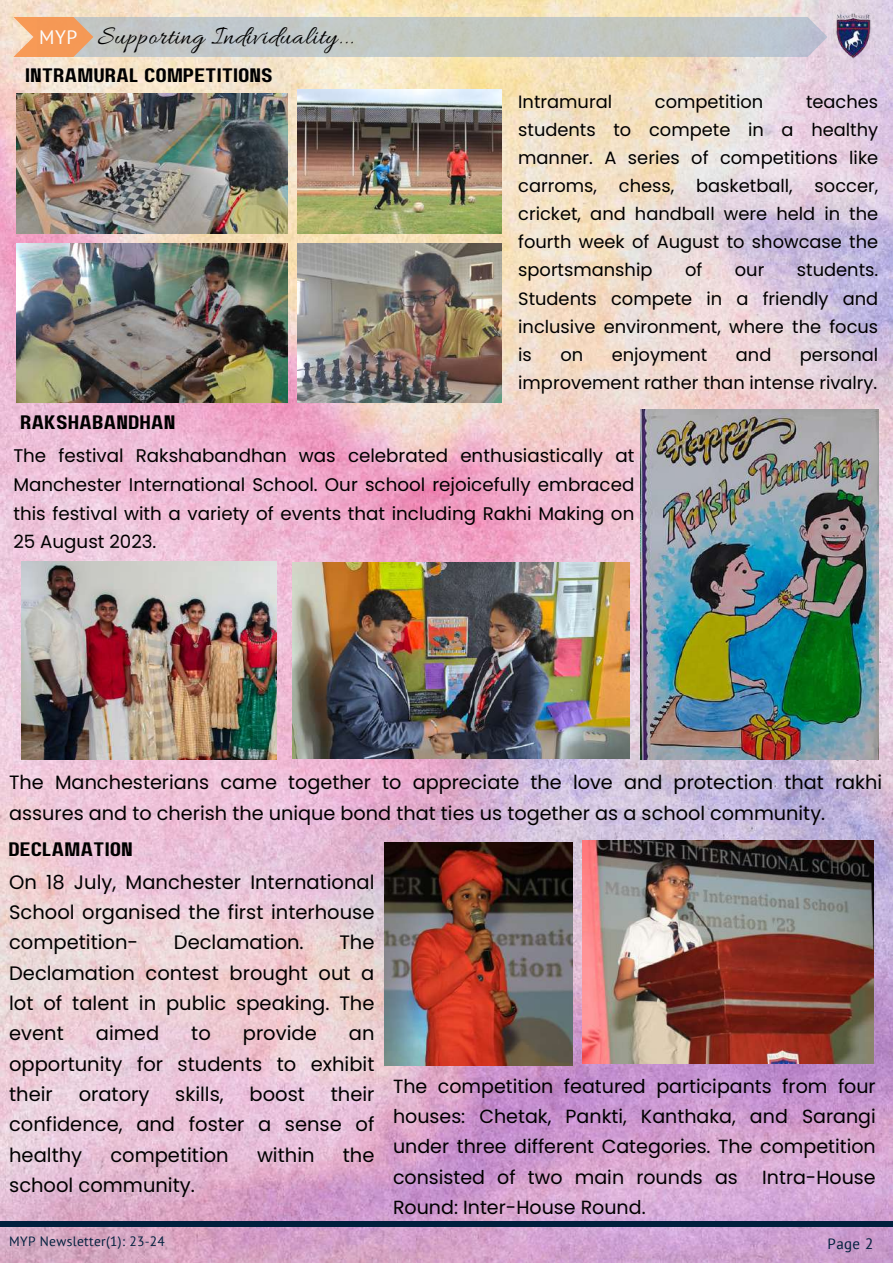
<style>
.page{position:relative;width:893px;height:1264px;background:#fff}
.page>*{position:absolute;margin:0;border:0;box-sizing:border-box;transform-origin:0 0}
.t1{font:27px "Allura";letter-spacing:.025em;color:#000}
.t2{font:19.5px/30.3px "Poppins";color:#000;text-align:justify}
.t3{font:19.5px "Paalalabas Display Wide BETA";color:#000}
.t4{font:19.5px "PT Sans";color:#fff}
.t5{font:19.2px/30.3px "Poppins";color:#000}
.t6{font:19.05px/30.3px "Poppins";color:#000;text-align:justify}
.t7{font:18.3px/28.7px "Poppins";color:#000;text-align:justify}
.t8{font:17.85px/28px "Poppins";color:#000;text-align:justify}
.t9{font:15px "PT Sans";color:#001f3d}
.t10{font:13.5px "PT Sans";letter-spacing:.025em;color:#001f3d}
</style>
<div class="page">
<img style="left:0;top:0;width:892px;height:1262px">
<svg style="left:13px;top:17px;width:814px;height:40px"></svg>
<div style="left:0;top:1221px;width:892px;height:6px;background:#001f3d"></div>
<img style="left:831px;top:10px;width:42px;height:54px">
<img style="left:297px;top:89px;width:204px;height:144px">
<img style="left:16px;top:244px;width:271px;height:158px">
<img style="left:16px;top:94px;width:271px;height:139px">
<img style="left:297px;top:244px;width:204px;height:158px">
<img style="left:640px;top:409px;width:238px;height:351px">
<img style="left:384px;top:842px;width:188px;height:223px">
<img style="left:582px;top:840px;width:291px;height:223px">
<img style="left:293px;top:562px;width:336px;height:197px">
<img style="left:21px;top:561px;width:255px;height:198px">
<h1 class="t1" style="left:98px;top:22px;width:257px">Supporting Individuality...</h1>
<p class="t3" style="left:25px;top:67px;width:249px">INTRAMURAL COMPETITIONS</p>
<p class="t4" style="left:39px;top:24px;width:40px">MYP</p>
<p class="t3" style="left:20px;top:414px;width:157px">RAKSHABANDHAN</p>
<p class="t8" style="left:518px;top:87px;width:95px">Intramural</p>
<p class="t8" style="left:655px;top:87px;width:110px">competition</p>
<p class="t8" style="left:518px;top:87px;width:361px;text-indent:288px">teaches students to compete in a healthy manner. A series of competitions like carroms, chess, basketball, soccer, cricket, and handball were held in the fourth week of August to showcase the sportsmanship</p>
<p class="t8" style="left:685px;top:256px;width:19px">of</p>
<p class="t8" style="left:734px;top:256px;width:31px">our</p>
<p class="t8" style="left:518px;top:256px;width:361px;text-indent:279px">students.<br>Students compete in a friendly and inclusive environment, where the focus is</p>
<p class="t8" style="left:560px;top:340px;width:24px">on</p>
<p class="t8" style="left:611px;top:340px;width:97px">enjoyment</p>
<p class="t8" style="left:735px;top:340px;width:37px">and</p>
<p class="t8" style="left:518px;top:340px;width:361px;text-align:right">personal<br>improvement rather than intense rivalry.</p>
<p class="t7" style="left:13px;top:441px;width:622px">The festival Rakshabandhan was celebrated enthusiastically at Manchester International School. Our school rejoicefully embraced this festival with a variety of events that including Rakhi Making on 25 August 2023.</p>
<p class="t5" style="left:9px;top:767px;width:874px">The Manchesterians came together to appreciate the love and protection that rakhi assures and to cherish the unique bond that ties us together as a school community.</p>
<p class="t3" style="left:9px;top:841px;width:126px">DECLAMATION</p>
<p class="t2" style="left:9px;top:866px;width:367px">On 18 July, Manchester International School organised the first interhouse competition-</p>
<p class="t2" style="left:174px;top:927px;width:131px">Declamation.</p>
<p class="t2" style="left:9px;top:927px;width:367px;text-indent:330px">The Declamation contest brought out a lot of talent in public speaking. The event</p>
<p class="t2" style="left:96px;top:1018px;width:65px">aimed</p>
<p class="t2" style="left:191px;top:1018px;width:21px">to</p>
<p class="t2" style="left:243px;top:1018px;width:75px">provide</p>
<p class="t2" style="left:9px;top:1018px;width:367px;text-indent:339px">an opportunity for students to exhibit their</p>
<p class="t6" style="left:393px;top:1070px;width:484px">The competition featured participants from four houses: Chetak, Pankti, Kanthaka, and Sarangi under three different Categories. The competition consisted of two main rounds as</p>
<p class="t2" style="left:9px;top:1079px;width:367px;text-indent:321px">their confidence, and foster a sense of healthy</p>
<p class="t2" style="left:79px;top:1079px;width:72px">oratory</p>
<p class="t2" style="left:175px;top:1079px;width:50px">skills,</p>
<p class="t2" style="left:249px;top:1079px;width:57px">boost</p>
<p class="t2" style="left:110px;top:1139px;width:120px">competition</p>
<p class="t2" style="left:257px;top:1139px;width:59px">within</p>
<p class="t2" style="left:343px;top:1139px;width:33px">the</p>
<p class="t2" style="left:9px;top:1170px;width:187px">school community.</p>
<p class="t6" style="left:762px;top:1161px;width:115px">Intra-House</p>
<p class="t6" style="left:393px;top:1192px;width:254px">Round: Inter-House Round.</p>
<p class="t10" style="left:9px;top:1231px;width:157px">MYP Newsletter(1): 23-24</p>
<p class="t9" style="left:827px;top:1233px;width:47px">Page 2</p>
</div>
